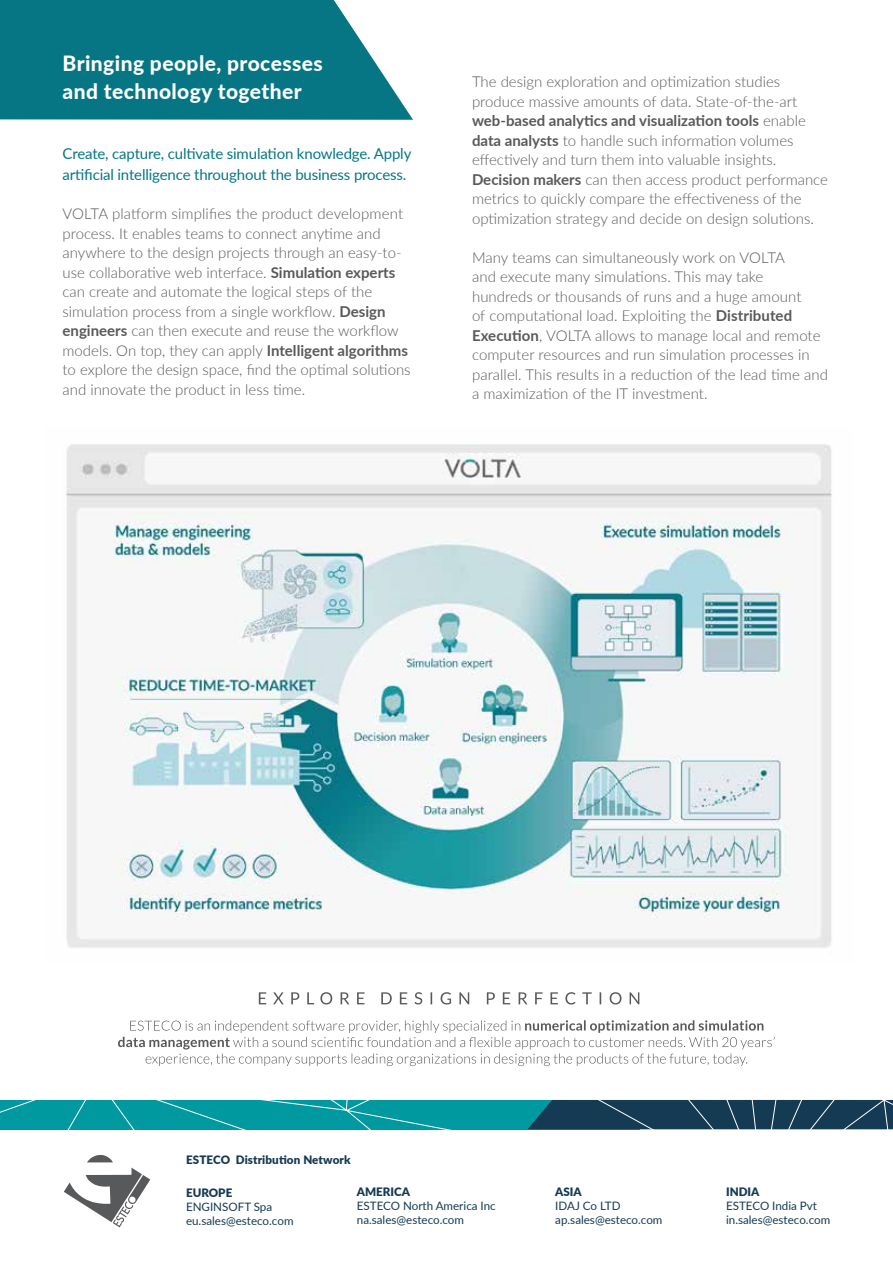
<style>
.page{position:relative;width:893px;height:1263px;background:#fff}
.page>*{position:absolute;margin:0;border:0;box-sizing:border-box;transform-origin:0 0}
.t1{font:800 21px/28.5px "Lato";letter-spacing:.02em;color:#fff}
.t2{font:300 15px/19.5px "Lato";color:#58595b}
.t3{font:15px/21px "Lato";letter-spacing:-.01em;color:#067684}
.t4{font:11.55px/14px "Lato";color:#153a53}
.t5{font:900 11.55px "Lato";color:#153a53}
.s1{font-weight:700}
</style>
<div class="page">
<svg style="left:0;top:0;width:413px;height:120px;background:#1e8390"></svg>
<svg style="left:118px;top:1020px;width:657px;height:46px"></svg>
<svg style="left:259px;top:992px;width:380px;height:12px"></svg>
<svg style="left:64px;top:1154px;width:86px;height:73px"></svg>
<svg style="left:0;top:1100px;width:893px;height:29px;background:#0f7785"></svg>
<img style="left:66px;top:444px;width:766px;height:504px">
<h1 class="t1" style="left:63px;top:48px;width:262px">Bringing people, processes and technology together</h1>
<p class="t3" style="left:63px;top:143px;width:350px">Create, capture, cultivate simulation knowledge. Apply artificial intelligence throughout the business process.</p>
<p class="t2" style="left:63px;top:204px;width:350px">VOLTA platform simplifies the product development process. It enables teams to connect anytime and anywhere to the design projects through an easy-to&shy;use collaborative web interface. <span class="s1">Simulation experts </span>can create and automate the logical steps of the simulation process from a single workflow. <span class="s1">Design engineers</span> can then execute and reuse the workflow models. On top, they can apply <span class="s1">Intelligent algorithms </span>to explore the design space, find the optimal solutions and innovate the product in less time.</p>
<p class="t2" style="left:472px;top:71px;width:357px">The design exploration and optimization studies produce massive amounts of data. State-of-the-art <span class="s1">web-based analytics and visualization tools</span> enable <span class="s1">data analysts</span> to handle such information volumes effectively and turn them into valuable insights.<br><span class="s1">Decision makers</span> can then access product performance metrics to quickly compare the effectiveness of the optimization strategy and decide on design solutions.</p>
<p class="t2" style="left:472px;top:247px;width:357px">Many teams can simultaneously work on VOLTA<br>and execute many simulations. This may take hundreds or thousands of runs and a huge amount<br>of computational load. Exploiting the <span class="s1">Distributed Execution</span>, VOLTA allows to manage local and remote computer resources and run simulation processes in parallel. This results in a reduction of the lead time and a maximization of the IT investment.</p>
<p class="t5" style="left:186px;top:1151px;width:166px">ESTECO Distribution Network</p>
<p class="t5" style="left:186px;top:1184px;width:48px">EUROPE</p>
<p class="t4" style="left:186px;top:1199px;width:109px">ENGINSOFT Spa eu.sales@esteco.com</p>
<p class="t5" style="left:357px;top:1183px;width:55px">AMERICA</p>
<p class="t4" style="left:357px;top:1198px;width:140px">ESTECO North America Inc na.sales@esteco.com</p>
<p class="t5" style="left:555px;top:1183px;width:28px">ASIA</p>
<p class="t4" style="left:555px;top:1198px;width:109px">IDAJ Co LTD ap.sales@esteco.com</p>
<p class="t5" style="left:726px;top:1183px;width:35px">INDIA</p>
<p class="t4" style="left:726px;top:1198px;width:106px">ESTECO India Pvt in.sales@esteco.com</p>
</div>
